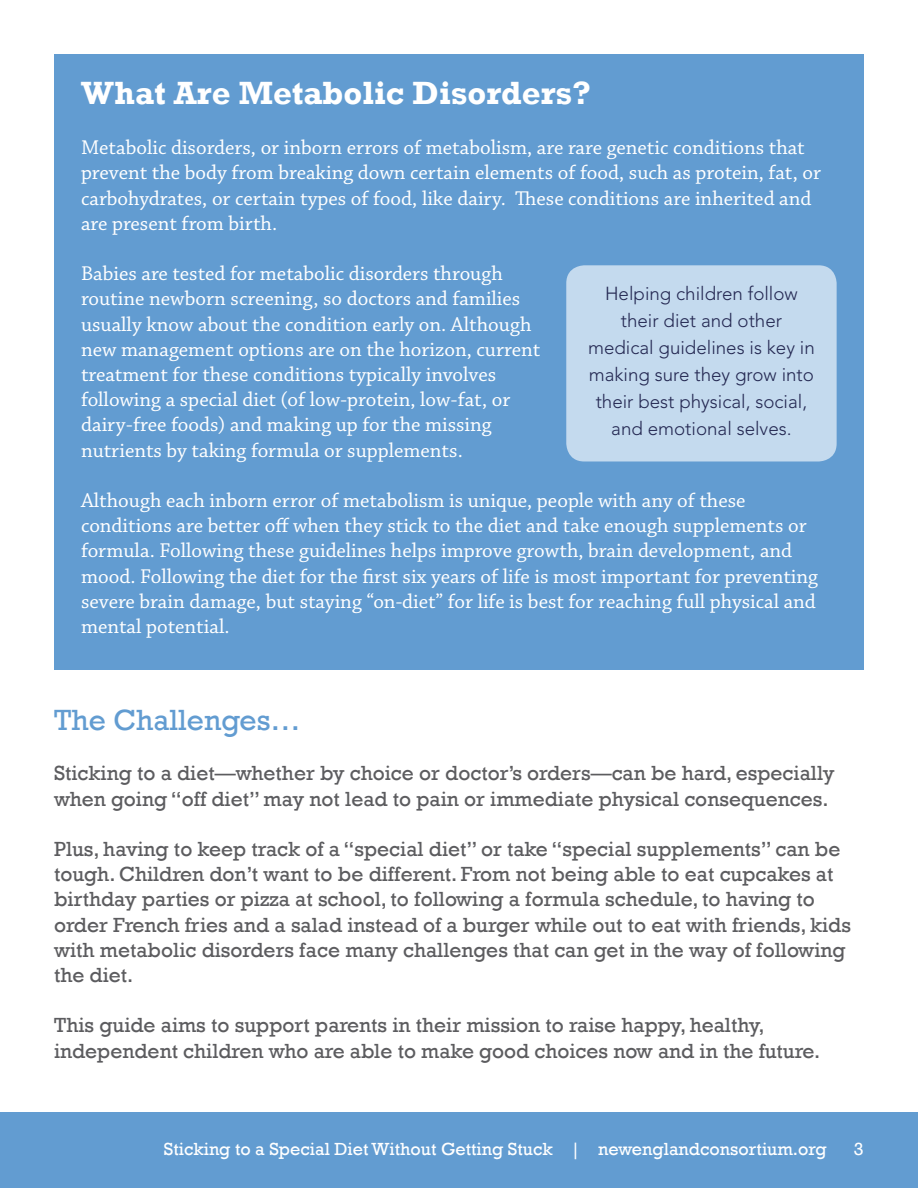
<style>
.page{position:relative;width:918px;height:1188px;background:#fff}
.page>*{position:absolute;margin:0;border:0;box-sizing:border-box;transform-origin:0 0}
.t1{font:700 33px "Rockwell";color:#fff}
.t2{font:30px "Rockwell";color:#629cd1}
.t3{font:21px/25.2px "Chaparral Pro";color:#fff}
.t4{font:21px/25.2px "Rockwell";color:#5c5c5f}
.t5{font:300 18.75px/27px "Avenir LT Std";color:#242852;text-align:center}
.t6{font:18px "Rockwell";color:#fff}
.s1{color:#232751}
</style>
<div class="page">
<div style="left:0;top:1112px;width:918px;height:76px;background:#629cd1"></div>
<div style="left:54px;top:54px;width:810px;height:616px;background:#629cd1"></div>
<div style="left:566px;top:265px;width:271px;height:196px;background:#c4daee;border-radius:18px"></div>
<p class="t1" style="left:81px;top:73px;width:511px">What Are Metabolic Disorders?</p>
<p class="t3" style="left:81px;top:136px;width:741px">Metabolic disorders, or inborn errors of metabolism, are rare genetic conditions that prevent the body from breaking down certain elements of food, such as protein, fat, or carbohydrates, or certain types of food, like dairy. These conditions are inherited and are present from birth.</p>
<p class="t3" style="left:81px;top:262px;width:461px">Babies are tested for metabolic disorders through routine newborn screening, so doctors and families usually know about the condition early on. Although new management options are on the horizon, current treatment for these conditions typically involves following a special diet (of low-protein, low-fat, or dairy-free foods) and making up for the missing nutrients by taking formula or supplements.</p>
<p class="t3" style="left:81px;top:489px;width:739px">Although each inborn error of metabolism is unique, people with any of these conditions are better off when they stick to the diet and take enough supplements or formula. Following these guidelines helps improve growth, brain development, and mood. Following the diet for the first six years of life is most important for preventing severe brain damage, but staying “on-diet” for life is best for reaching full physical and mental potential.</p>
<p class="t5" style="left:588px;top:280px;width:228px">Helping children follow their diet and other medical guidelines is key in <span class="s1">making sure they grow into </span>their best physical, social, and emotional selves.</p>
<p class="t2" style="left:54px;top:703px;width:248px">The Challenges…</p>
<p class="t4" style="left:54px;top:761px;width:782px">Sticking to a diet—whether by choice or doctor’s orders—can be hard, especially when going “off diet” may not lead to pain or immediate physical consequences.</p>
<p class="t4" style="left:54px;top:837px;width:799px">Plus, having to keep track of a “special diet” or take “special supplements” can be tough. Children don’t want to be different. From not being able to eat cupcakes at birthday parties or pizza at school, to following a formula schedule, to having to order French fries and a salad instead of a burger while out to eat with friends, kids with metabolic disorders face many challenges that can get in the way of following the diet.</p>
<p class="t4" style="left:54px;top:1013px;width:768px">This guide aims to support parents in their mission to raise happy, healthy, independent children who are able to make good choices now and in the future.</p>
<p class="t6" style="left:164px;top:1139px;width:664px">Sticking to a Special Diet Without Getting Stuck | newenglandconsortium.org</p>
<p class="t6" style="left:854px;top:1139px;width:11px">3</p>
</div>
